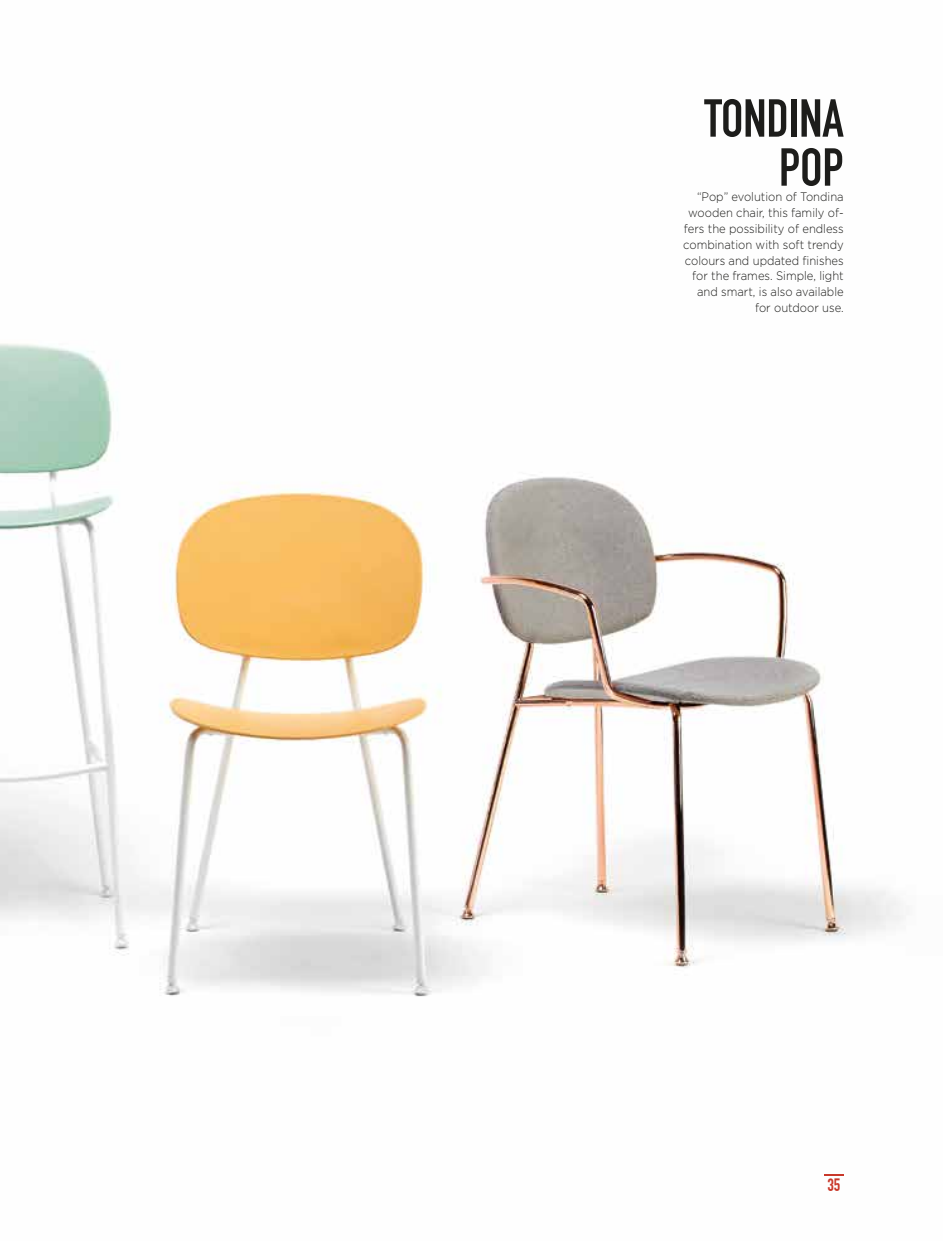
<style>
.page{position:relative;width:943px;height:1241px;background:#fff}
.page>*{position:absolute;margin:0;border:0;box-sizing:border-box;transform-origin:0 0}
.t1{font:700 52.5px "DIN Condensed";color:#1d1d1b}
.t2{font:700 17.5px "DIN Condensed";color:#c9382a}
.t3{font:300 12.25px/15.8px "Gotham";color:#1d1d1b;text-align:right;scale:.92 1}
</style>
<div class="page">
<img style="left:0;top:343px;width:904px;height:833px">
<svg style="left:824px;top:1173px;width:19px;height:2px"></svg>
<h1 class="t1" style="left:704px;top:87px;width:21px">TONDINA</h1>
<h1 class="t1" style="left:779px;top:136px;width:22px">POP</h1>
<p class="t3" style="left:683px;top:189px;width:176px">“Pop” evolution of Tondina wooden chair, this family of&shy;fers the possibility of endless combination with soft trendy colours and updated finishes for the frames. Simple, light and smart, is also available for outdoor use.</p>
<h2 class="t2" style="left:827px;top:1174px;width:14px">35</h2>
</div>
